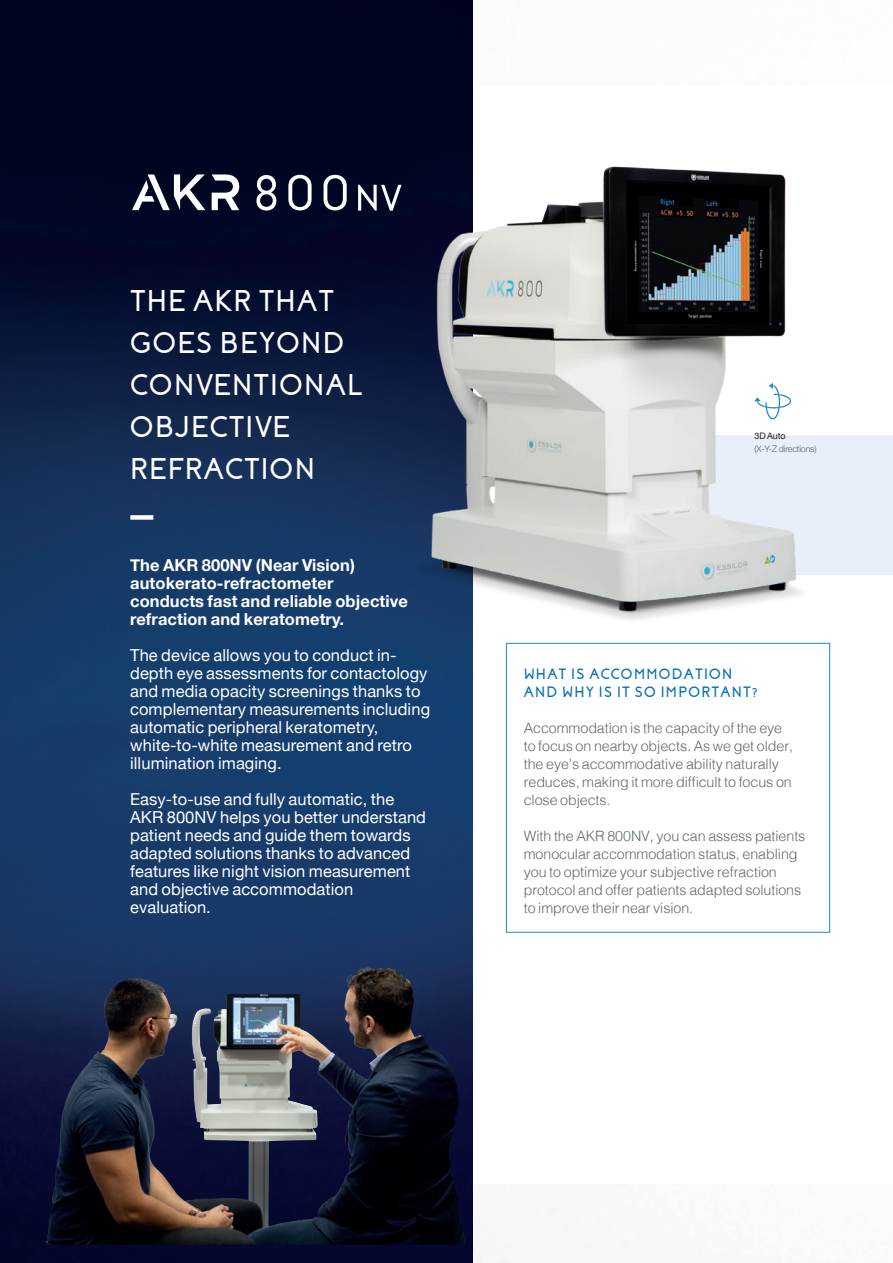
<style>
.page{position:relative;width:893px;height:1263px;background:#fff}
.page>*{position:absolute;margin:0;border:0;box-sizing:border-box;transform-origin:0 0}
.t1{font:700 30px/42px "Coves";letter-spacing:.04em;color:#fff}
.t2{font:16.5px/18px "Helvetica Neue";letter-spacing:.005em;color:#fff}
.t3{font:700 16.5px/18px "Helvetica Neue";letter-spacing:.005em;color:#fff}
.t4{font:700 15px/18px "Coves";letter-spacing:.08em;color:#006eb0}
.t5{font:300 14.25px/18px "Helvetica";letter-spacing:-.005em;color:#5e686f}
.t6{font:300 9px "Helvetica Neue";letter-spacing:-.02em;color:#5e686f}
.t7{font:9px "Helvetica Neue";letter-spacing:-.02em;color:#231f20}
</style>
<div class="page">
<div style="left:554px;top:435px;width:339px;height:140px;background:#e8eff8"></div>
<img style="left:0;top:0;width:472px;height:1263px">
<svg style="left:358px;top:185px;width:42px;height:26px"></svg>
<svg style="left:212px;top:174px;width:27px;height:36px"></svg>
<svg style="left:132px;top:174px;width:73px;height:36px"></svg>
<svg style="left:256px;top:175px;width:20px;height:35px"></svg>
<svg style="left:288px;top:175px;width:24px;height:35px"></svg>
<svg style="left:324px;top:175px;width:23px;height:35px"></svg>
<img style="left:400px;top:128px;width:403px;height:511px">
<img style="left:191px;top:968px;width:186px;height:136px">
<div style="left:130px;top:515px;width:23px;height:5px;background:#fff"></div>
<div style="left:506px;top:643px;width:324px;height:290px;border:1px solid #1d8acb"></div>
<div style="left:754px;top:390px;width:40px;height:22px;background:#fff"></div>
<div style="left:751px;top:394px;width:12px;height:11px;background:#fff"></div>
<div style="left:762px;top:382px;width:21px;height:41px;background:#fff"></div>
<div style="left:766px;top:379px;width:10px;height:13px;background:#fff"></div>
<svg style="left:754px;top:383px;width:38px;height:37px"></svg>
<p class="t1" style="left:130px;top:281px;width:234px">THE AKR THAT<br>GOES BEYOND<br>CONVENTIONAL<br>OBJECTIVE<br>REFRACTION</p>
<p class="t3" style="left:130px;top:557px;width:279px">The AKR 800NV (Near Vision) autokerato-refractometer conducts fast and reliable objective refraction and keratometry.</p>
<p class="t2" style="left:130px;top:647px;width:301px">The device allows you to conduct in&shy;depth eye assessments for contactology and media opacity screenings thanks to complementary measurements including automatic peripheral keratometry, white-to-white measurement and retro illumination imaging.</p>
<p class="t2" style="left:130px;top:791px;width:297px">Easy-to-use and fully automatic, the AKR 800NV helps you better understand patient needs and guide them towards adapted solutions thanks to advanced features like night vision measurement and objective accommodation evaluation.</p>
<p class="t7" style="left:754px;top:430px;width:33px">3D Auto</p>
<p class="t6" style="left:754px;top:442px;width:64px">(X-Y-Z directions)</p>
<p class="t4" style="left:524px;top:665px;width:235px">WHAT IS ACCOMMODATION<br>AND WHY IS IT SO IMPORTANT?</p>
<p class="t5" style="left:524px;top:718px;width:271px">Accommodation is the capacity of the eye to focus on nearby objects. As we get older, the eye’s accommodative ability naturally reduces, making it more difficult to focus on close objects.</p>
<p class="t5" style="left:524px;top:826px;width:283px">With the AKR 800NV, you can assess patients monocular accommodation status, enabling you to optimize your subjective refraction protocol and offer patients adapted solutions to improve their near vision.</p>
<p class="t6" style="left:620px;top:886px;width:64px">(X-Y-Z directions)</p>
</div>
